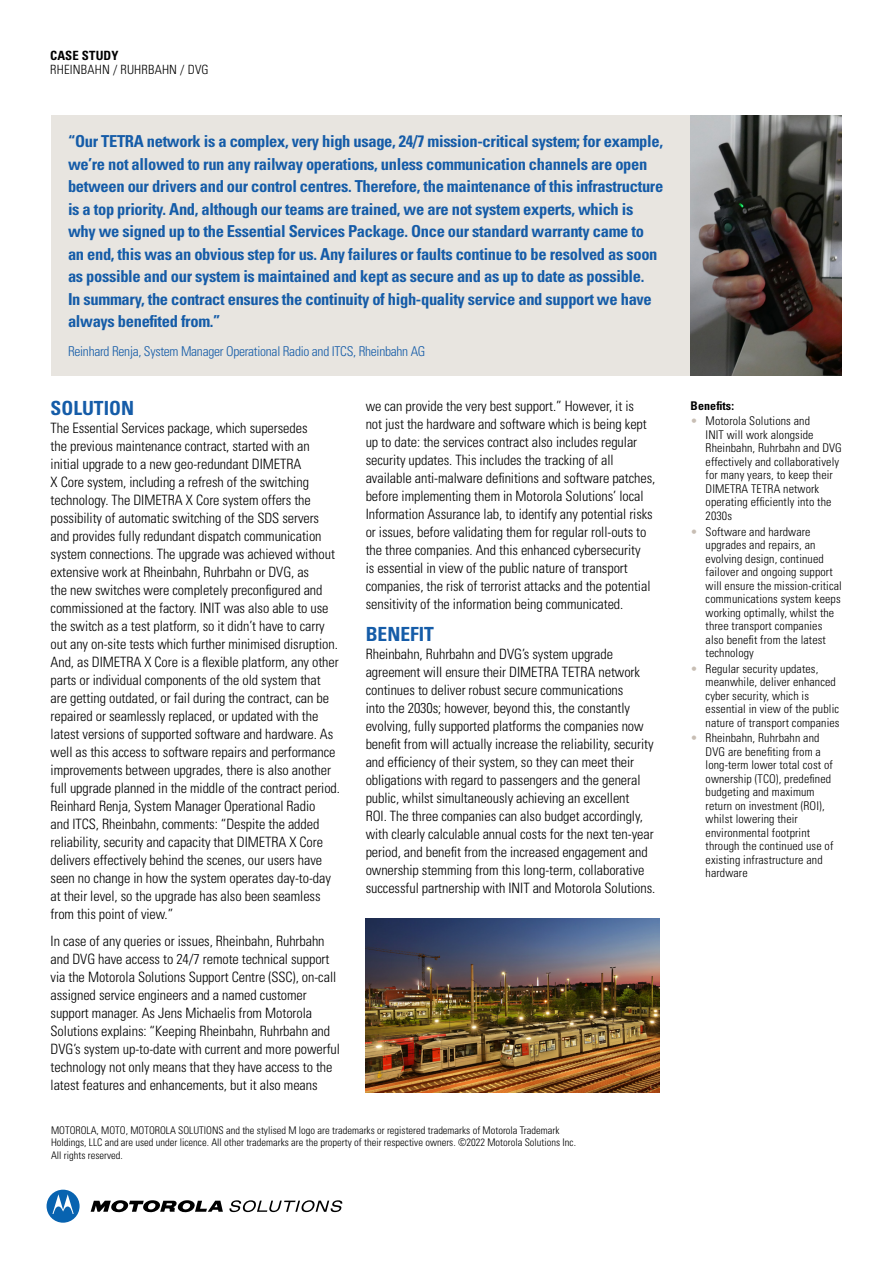
<style>
.page{position:relative;width:893px;height:1263px;background:#fff}
.page>*{position:absolute;margin:0;border:0;box-sizing:border-box;transform-origin:0 0}
.t1{font:700 condensed 19.5px "Univers LT Std";color:#155ca8}
.t2{font:700 condensed 16.5px/22.5px "Univers LT Std";letter-spacing:-.02em;color:#155ca8}
.t3{font:300 condensed 14.25px/18px "Univers LT Std";letter-spacing:-.005em;color:#000}
.t4{font:300 condensed 13.5px "Univers LT Std";letter-spacing:-.02em;color:#155ca8}
.t5{font:300 condensed 12.75px "Univers LT Std";letter-spacing:.015em;color:#000}
.t6{font:700 condensed 12.75px "Univers LT Std";letter-spacing:.01em;color:#000}
.t7{font:300 condensed 12px/13.5px "Univers LT Std";letter-spacing:.01em;color:#000}
.t8{font:700 condensed 12px "Univers LT Std";letter-spacing:.01em;color:#000}
.t9{font:300 condensed 10.5px/12.6px "Univers LT Std";color:#000}
.s1{color:#c8beb4}
</style>
<div class="page">
<svg style="left:91px;top:1200px;width:132px;height:13px"></svg>
<svg style="left:47px;top:1190px;width:33px;height:33px"></svg>
<svg style="left:229px;top:1200px;width:113px;height:12px"></svg>
<div style="left:51px;top:115px;width:640px;height:260px;background:#e8e5e0"></div>
<img style="left:691px;top:115px;width:151px;height:260px">
<img style="left:366px;top:918px;width:293px;height:174px">
<p class="t6" style="left:50px;top:48px;width:70px">CASE STUDY</p>
<p class="t5" style="left:50px;top:62px;width:160px">RHEINBAHN / RUHRBAHN / DVG</p>
<p class="t2" style="left:68px;top:130px;width:597px">“Our TETRA network is a complex, very high usage, 24/7 mission-critical system; for example, we’re not allowed to run any railway operations, unless communication channels are open between our drivers and our control centres. Therefore, the maintenance of this infrastructure is a top priority. And, although our teams are trained, we are not system experts, which is why we signed up to the Essential Services Package. Once our standard warranty came to an end, this was an obvious step for us. Any failures or faults continue to be resolved as soon as possible and our system is maintained and kept as secure and as up to date as possible.<br>In summary, the contract ensures the continuity of high-quality service and support we have always benefited from.”</p>
<p class="t4" style="left:68px;top:343px;width:359px">Reinhard Renja, System Manager Operational Radio and ITCS, Rheinbahn AG</p>
<h1 class="t1" style="left:51px;top:396px;width:85px">SOLUTION</h1>
<p class="t3" style="left:51px;top:419px;width:291px">The Essential Services package, which supersedes<br>the previous maintenance contract, started with an initial upgrade to a new geo-redundant DIMETRA<br>X Core system, including a refresh of the switching technology. The DIMETRA X Core system offers the possibility of automatic switching of the SDS servers and provides fully redundant dispatch communication system connections. The upgrade was achieved without extensive work at Rheinbahn, Ruhrbahn or DVG, as<br>the new switches were completely preconfigured and commissioned at the factory. INIT was also able to use the switch as a test platform, so it didn’t have to carry out any on-site tests which further minimised disruption.<br>And, as DIMETRA X Core is a flexible platform, any other parts or individual components of the old system that are getting outdated, or fail during the contract, can be repaired or seamlessly replaced, or updated with the latest versions of supported software and hardware. As well as this access to software repairs and performance improvements between upgrades, there is also another full upgrade planned in the middle of the contract period.<br>Reinhard Renja, System Manager Operational Radio<br>and ITCS, Rheinbahn, comments: “Despite the added reliability, security and capacity that DIMETRA X Core delivers effectively behind the scenes, our users have seen no change in how the system operates day-to-day at their level, so the upgrade has also been seamless from this point of view.”</p>
<p class="t3" style="left:51px;top:932px;width:291px">In case of any queries or issues, Rheinbahn, Ruhrbahn and DVG have access to 24/7 remote technical support via the Motorola Solutions Support Centre (SSC), on-call assigned service engineers and a named customer support manager. As Jens Michaelis from Motorola Solutions explains: “Keeping Rheinbahn, Ruhrbahn and DVG’s system up-to-date with current and more powerful technology not only means that they have access to the latest features and enhancements, but it also means</p>
<p class="t3" style="left:366px;top:397px;width:291px">we can provide the very best support.” However, it is<br>not just the hardware and software which is being kept up to date: the services contract also includes regular security updates. This includes the tracking of all available anti-malware definitions and software patches, before implementing them in Motorola Solutions’ local Information Assurance lab, to identify any potential risks or issues, before validating them for regular roll-outs to the three companies. And this enhanced cybersecurity<br>is essential in view of the public nature of transport companies, the risk of terrorist attacks and the potential sensitivity of the information being communicated.</p>
<h1 class="t1" style="left:366px;top:622px;width:70px">BENEFIT</h1>
<p class="t3" style="left:366px;top:645px;width:291px">Rheinbahn, Ruhrbahn and DVG’s system upgrade agreement will ensure their DIMETRA TETRA network continues to deliver robust secure communications<br>into the 2030s; however, beyond this, the constantly evolving, fully supported platforms the companies now benefit from will actually increase the reliability, security and efficiency of their system, so they can meet their obligations with regard to passengers and the general public, whilst simultaneously achieving an excellent<br>ROI. The three companies can also budget accordingly, with clearly calculable annual costs for the next ten-year period, and benefit from the increased engagement and ownership stemming from this long-term, collaborative successful partnership with INIT and Motorola Solutions.</p>
<p class="t9" style="left:51px;top:1123px;width:526px">MOTOROLA, MOTO, MOTOROLA SOLUTIONS and the stylised M logo are trademarks or registered trademarks of Motorola Trademark<br>Holdings, LLC and are used under licence. All other trademarks are the property of their respective owners. ©2022 Motorola Solutions Inc.<br>All rights reserved.</p>
<p class="t8" style="left:691px;top:398px;width:45px">Benefits:</p>
<p class="t7" style="left:706px;top:414px;width:138px;text-indent:-15px"><span class="s1">•</span> Motorola Solutions and<br>INIT will work alongside<br>Rheinbahn, Ruhrbahn and DVG effectively and collaboratively for many years, to keep their<br>DIMETRA TETRA network operating efficiently into the<br>2030s</p>
<p class="t7" style="left:706px;top:525px;width:138px;text-indent:-15px"><span class="s1">•</span> Software and hardware upgrades and repairs, an evolving design, continued failover and ongoing support will ensure the mission-critical communications system keeps working optimally, whilst the three transport companies also benefit from the latest technology</p>
<p class="t7" style="left:706px;top:662px;width:135px;text-indent:-15px"><span class="s1">•</span> Regular security updates, meanwhile, deliver enhanced cyber security, which is essential in view of the public nature of transport companies</p>
<p class="t7" style="left:706px;top:731px;width:129px;text-indent:-15px"><span class="s1">•</span> Rheinbahn, Ruhrbahn and<br>DVG are benefiting from a long-term lower total cost of ownership (TCO), predefined budgeting and maximum return on investment (ROI), whilst lowering their environmental footprint through the continued use of existing infrastructure and hardware</p>
</div>
